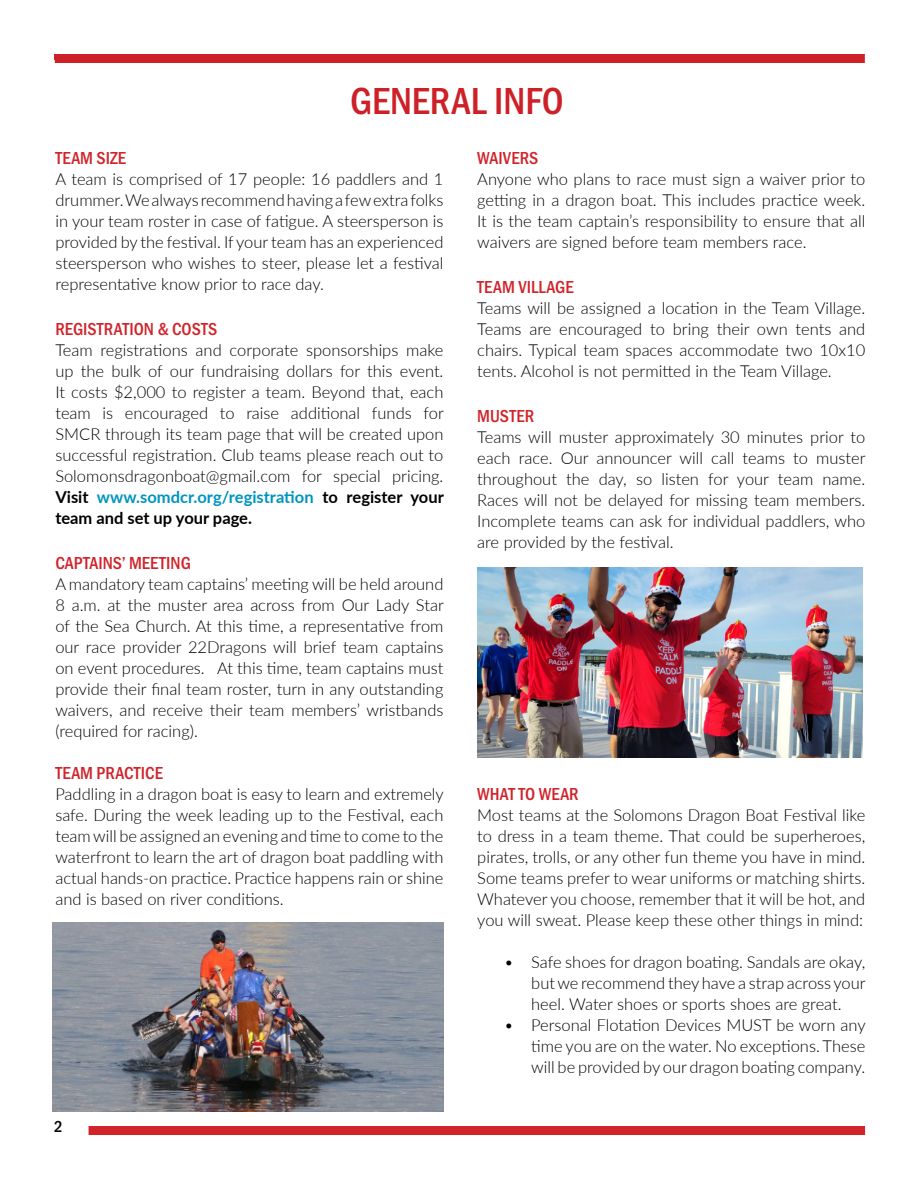
<style>
.page{position:relative;width:918px;height:1188px;background:#fff}
.page>*{position:absolute;margin:0;border:0;box-sizing:border-box;transform-origin:0 0}
.HEADING{font:500 39px "Franklin Gothic URW Con";color:#cd2027}
.HEADING_5{font:500 18px "Franklin Gothic URW Con";color:#d1232a}
.HEADING_4{font:300 16.5px/21px "Lato";color:#000;text-align:justify}
.t1{font:500 16.5px "Franklin Gothic URW Con";color:#000}
.s1{font-weight:700}
.s2{font-weight:700;color:#0094c1}
</style>
<div class="page">
<div style="left:55px;top:54px;width:810px;height:9px;background:#cd2027"></div>
<div style="left:89px;top:1126px;width:776px;height:9px;background:#d1232a"></div>
<img style="left:52px;top:922px;width:392px;height:189px">
<img style="left:477px;top:567px;width:385px;height:191px">
<p class="HEADING" style="left:350px;top:75px;width:215px">GENERAL INFO</p>
<p class="HEADING_5" style="left:55px;top:146px;width:72px">TEAM SIZE</p>
<p class="HEADING_4" style="left:55px;top:167px;width:390px">A team is comprised of 17 people: 16 paddlers and 1 drummer. We always recommend having a few extra folks in your team roster in case of fatigue. A steersperson is provided by the festival. If your team has an experienced steersperson who wishes to steer, please let a festival representative know prior to race day.</p>
<p class="HEADING_5" style="left:55px;top:317px;width:163px">REGISTRATION &amp; COSTS</p>
<p class="HEADING_4" style="left:55px;top:338px;width:390px">Team registrations and corporate sponsorships make up the bulk of our fundraising dollars for this event.<br>It costs $2,000 to register a team. Beyond that, each team is encouraged to raise additional funds for SMCR through its team page that will be created upon successful registration. Club teams please reach out to Solomonsdragonboat@gmail.com for special pricing.<br><span class="s1">Visit</span> <span class="s2">www.somdcr.org/registration</span> <span class="s1">to register your team and set up your page.</span></p>
<p class="HEADING_5" style="left:55px;top:551px;width:137px">CAPTAINS’ MEETING</p>
<p class="HEADING_4" style="left:55px;top:572px;width:390px">A mandatory team captains’ meeting will be held around 8 a.m. at the muster area across from Our Lady Star of the Sea Church. At this time, a representative from our race provider 22Dragons will brief team captains on event procedures. At this time, team captains must provide their final team roster, turn in any outstanding waivers, and receive their team members’ wristbands (required for racing).</p>
<p class="HEADING_5" style="left:55px;top:761px;width:109px">TEAM PRACTICE</p>
<p class="HEADING_4" style="left:55px;top:782px;width:390px">Paddling in a dragon boat is easy to learn and extremely safe. During the week leading up to the Festival, each team will be assigned an evening and time to come to the waterfront to learn the art of dragon boat paddling with actual hands-on practice. Practice happens rain or shine and is based on river conditions.</p>
<p class="t1" style="left:54px;top:1116px;width:10px">2</p>
<p class="HEADING_5" style="left:477px;top:146px;width:62px">WAIVERS</p>
<p class="HEADING_4" style="left:477px;top:167px;width:390px">Anyone who plans to race must sign a waiver prior to getting in a dragon boat. This includes practice week.<br>It is the team captain’s responsibility to ensure that all waivers are signed before team members race.</p>
<p class="HEADING_5" style="left:477px;top:275px;width:98px">TEAM VILLAGE</p>
<p class="HEADING_4" style="left:477px;top:296px;width:390px">Teams will be assigned a location in the Team Village.<br>Teams are encouraged to bring their own tents and chairs. Typical team spaces accommodate two 10x10 tents. Alcohol is not permitted in the Team Village.</p>
<p class="HEADING_5" style="left:477px;top:404px;width:58px">MUSTER</p>
<p class="HEADING_4" style="left:477px;top:425px;width:390px">Teams will muster approximately 30 minutes prior to each race. Our announcer will call teams to muster throughout the day, so listen for your team name.<br>Races will not be delayed for missing team members.<br>Incomplete teams can ask for individual paddlers, who are provided by the festival.</p>
<p class="HEADING_5" style="left:477px;top:782px;width:103px">WHAT TO WEAR</p>
<p class="HEADING_4" style="left:477px;top:803px;width:390px">Most teams at the Solomons Dragon Boat Festival like to dress in a team theme. That could be superheroes, pirates, trolls, or any other fun theme you have in mind.<br>Some teams prefer to wear uniforms or matching shirts.<br>Whatever you choose, remember that it will be hot, and you will sweat. Please keep these other things in mind:</p>
<p class="HEADING_4" style="left:531px;top:950px;width:336px;text-indent:-27px">• Safe shoes for dragon boating. Sandals are okay, but we recommend they have a strap across your heel. Water shoes or sports shoes are great.</p>
<p class="HEADING_4" style="left:531px;top:1013px;width:336px;text-indent:-27px">• Personal Flotation Devices MUST be worn any time you are on the water. No exceptions. These will be provided by our dragon boating company.</p>
</div>
